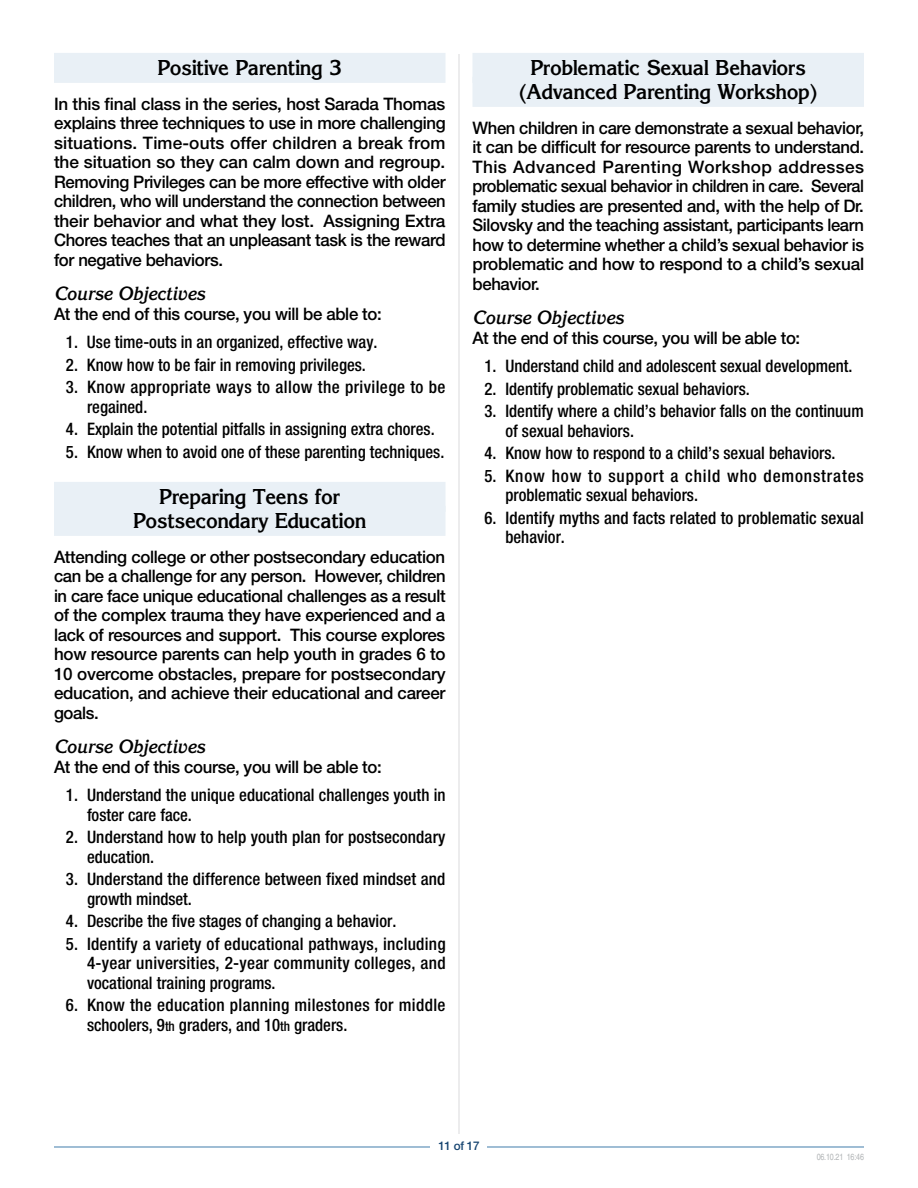
<style>
.page{position:relative;width:918px;height:1188px;background:#fff}
.page>*{position:absolute;margin:0;border:0;box-sizing:border-box;transform-origin:0 0}
.t1{font:700 21px/24px "Korinna";letter-spacing:-.025em;color:#000;text-align:center}
.t2{font:italic 700 18.75px "Korinna";letter-spacing:-.01em;color:#000;scale:.94 1}
.t3{font:500 17.25px/19.5px "Helvetica Neue";letter-spacing:-.02em;color:#000;text-align:justify}
.t4{font:500 condensed 17.25px/19.5px "Helvetica Neue";color:#000}
.t5{font:500 17.25px/19.5px "Helvetica Neue";letter-spacing:-.02em;color:#000;text-align:justify;scale:.96 1}
.t6{font:500 condensed 17.25px/19.5px "Helvetica Neue";letter-spacing:.02em;color:#000}
.t7{font:500 condensed 17.25px/19.5px "Helvetica Neue";letter-spacing:.05em;color:#000}
.t8{font:500 condensed 17.25px/19.5px "Helvetica Neue";letter-spacing:.025em;color:#000}
.t9{font:500 12px "Helvetica Neue";color:#174571}
.t10{font:condensed 9px "Helvetica";letter-spacing:-.02em;color:#b1b4b6}
.s1{font-size:13.5px}
</style>
<div class="page">
<hr style="left:458px;top:54px;width:2px;height:1080px;background:#e6e7e8">
<hr style="left:54px;top:1146px;width:810px;height:2px;background:#80a8c7">
<div style="left:431px;top:1141px;width:56px;height:17px;background:#fff"></div>
<div style="left:54px;top:53px;width:392px;height:30px;background:#e9f0f6"></div>
<div style="left:54px;top:482px;width:392px;height:30px;background:#e9f0f6"></div>
<div style="left:54px;top:506px;width:392px;height:30px;background:#e9f0f6"></div>
<div style="left:472px;top:53px;width:392px;height:30px;background:#e9f0f6"></div>
<div style="left:472px;top:77px;width:392px;height:30px;background:#e9f0f6"></div>
<p class="t1" style="left:157px;top:56px;width:186px">Positive Parenting 3</p>
<p class="t3" style="left:54px;top:94px;width:393px">In this final class in the series, host Sarada Thomas explains three techniques to use in more challenging situations. Time-outs offer children a break from the situation so they can calm down and regroup.<br>Removing Privileges can be more effective with older children, who will understand the connection between their behavior and what they lost. Assigning Extra Chores teaches that an unpleasant task is the reward for negative behaviors.</p>
<p class="t2" style="left:54px;top:283px;width:162px">Course Objectives</p>
<p class="t3" style="left:54px;top:304px;width:329px">At the end of this course, you will be able to:</p>
<p class="t4" style="left:66px;top:332px;width:313px">1. Use time-outs in an organized, effective way.</p>
<p class="t4" style="left:66px;top:355px;width:302px">2. Know how to be fair in removing privileges.</p>
<p class="t8" style="left:87px;top:377px;width:360px;text-indent:-21px">3. Know appropriate ways to allow the privilege to be regained.</p>
<p class="t4" style="left:66px;top:419px;width:370px">4. Explain the potential pitfalls in assigning extra chores.</p>
<p class="t4" style="left:66px;top:442px;width:380px">5. Know when to avoid one of these parenting techniques.</p>
<p class="t1" style="left:133px;top:485px;width:235px">Preparing Teens for<br>Postsecondary Education</p>
<p class="t3" style="left:54px;top:547px;width:393px">Attending college or other postsecondary education can be a challenge for any person. However, children in care face unique educational challenges as a result of the complex trauma they have experienced and a lack of resources and support. This course explores how resource parents can help youth in grades 6 to 10 overcome obstacles, prepare for postsecondary education, and achieve their educational and career goals.</p>
<p class="t2" style="left:54px;top:736px;width:162px">Course Objectives</p>
<p class="t3" style="left:54px;top:757px;width:329px">At the end of this course, you will be able to:</p>
<p class="t4" style="left:87px;top:785px;width:360px;text-indent:-21px">1. Understand the unique educational challenges youth in foster care face.</p>
<p class="t4" style="left:87px;top:827px;width:360px;text-indent:-21px">2. Understand how to help youth plan for postsecondary education.</p>
<p class="t4" style="left:87px;top:869px;width:360px;text-indent:-21px">3. Understand the difference between fixed mindset and growth mindset.</p>
<p class="t4" style="left:66px;top:911px;width:332px">4. Describe the five stages of changing a behavior.</p>
<p class="t4" style="left:87px;top:934px;width:360px;text-align:justify;text-indent:-21px">5. Identify a variety of educational pathways, including 4-year universities, 2-year community colleges, and vocational training programs.</p>
<p class="t6" style="left:87px;top:995px;width:360px;text-indent:-21px">6. Know the education planning milestones for middle schoolers, 9<span class="s1">th</span> graders, and 10<span class="s1">th</span> graders.</p>
<p class="t1" style="left:519px;top:56px;width:301px">Problematic Sexual Behaviors (Advanced Parenting Workshop)</p>
<p class="t5" style="left:472px;top:118px;width:410px">When children in care demonstrate a sexual behavior, it can be difficult for resource parents to understand.<br>This Advanced Parenting Workshop addresses problematic sexual behavior in children in care. Several family studies are presented and, with the help of Dr.<br>Silovsky and the teaching assistant, participants learn how to determine whether a child’s sexual behavior is problematic and how to respond to a child’s sexual behavior.</p>
<p class="t2" style="left:472px;top:307px;width:162px">Course Objectives</p>
<p class="t3" style="left:472px;top:328px;width:329px">At the end of this course, you will be able to:</p>
<p class="t4" style="left:484px;top:356px;width:370px">1. Understand child and adolescent sexual development.</p>
<p class="t4" style="left:484px;top:379px;width:267px">2. Identify problematic sexual behaviors.</p>
<p class="t4" style="left:506px;top:401px;width:360px;text-indent:-21px">3. Identify where a child’s behavior falls on the continuum of sexual behaviors.</p>
<p class="t4" style="left:484px;top:443px;width:353px">4. Know how to respond to a child’s sexual behaviors.</p>
<p class="t7" style="left:506px;top:466px;width:360px;text-indent:-21px">5. Know how to support a child who demonstrates problematic sexual behaviors.</p>
<p class="t4" style="left:506px;top:508px;width:360px;text-indent:-21px">6. Identify myths and facts related to problematic sexual behavior.</p>
<p class="t9" style="left:438px;top:1139px;width:43px">11 of 17</p>
<p class="t10" style="left:817px;top:1151px;width:49px">06.10.21 16:46</p>
</div>
